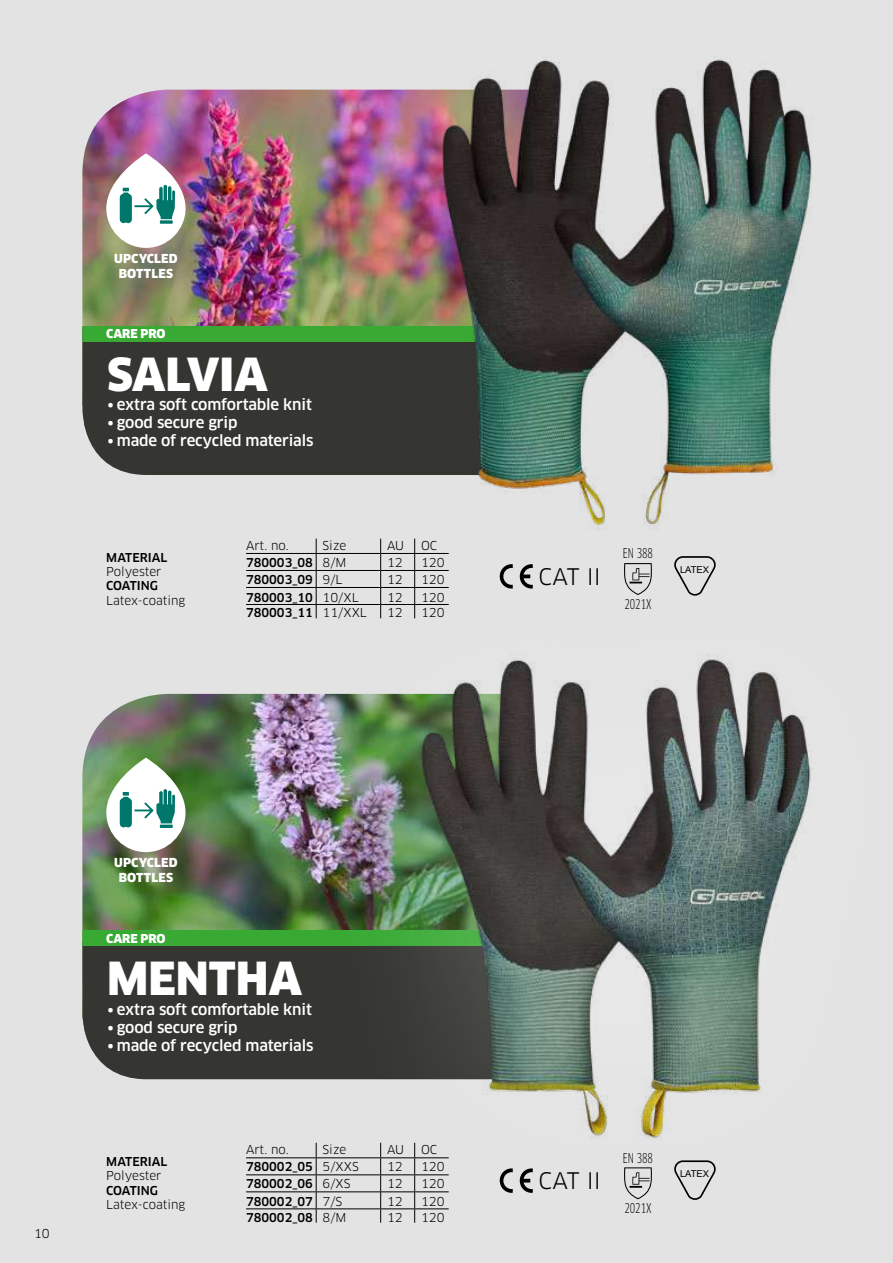
<style>
.page{position:relative;width:893px;height:1263px;background:#e3e3e3}
.page>*{position:absolute;margin:0;border:0;box-sizing:border-box;transform-origin:0 0}
.t1{font:900 44.55px "Clan OT";color:#fff}
.t2{font:22.35px "Clan OT";color:#000}
.t3{font:500 15px/18px "Clan OT";letter-spacing:-.01em;color:#fff}
.t4{font:condensed 13.2px "Clan Pro";color:#000}
.t5{font:900 12.15px/14.5px "Clan OT";letter-spacing:.01em;color:#fff;text-align:center}
.t6{font:500 12px "Clan OT";color:#000}
.t7{font:12px "Clan OT";color:#000}
.t8{font:900 12px "Clan OT";letter-spacing:-.01em;color:#fff}
.t9{font:9.45px "Arial";color:#000}
.s1{font-weight:400}
</style>
<div class="page">
<img style="left:82px;top:694px;width:190px;height:236px">
<div style="left:82px;top:946px;width:190px;height:133px;background:#353532"></div>
<div style="left:82px;top:930px;width:413px;height:16px;background:#38aa34"></div>
<hr style="left:246px;top:1157px;width:70px;height:1px;background:#000">
<hr style="left:246px;top:1174px;width:70px;height:1px;background:#000">
<hr style="left:246px;top:1191px;width:70px;height:1px;background:#000">
<hr style="left:246px;top:1208px;width:70px;height:1px;background:#000">
<div style="left:272px;top:518px;width:621px;height:745px;background:#fff;opacity:.25"></div>
<img style="left:365px;top:654px;width:498px;height:497px">
<svg style="left:500px;top:1168px;width:33px;height:25px"></svg>
<svg style="left:624px;top:1167px;width:28px;height:32px"></svg>
<svg style="left:673px;top:1159px;width:43px;height:42px"></svg>
<svg style="left:106px;top:758px;width:80px;height:94px;background:#dbe5d7"></svg>
<svg style="left:120px;top:789px;width:55px;height:39px;background:#8dc2bd"></svg>
<img style="left:82px;top:90px;width:290px;height:236px">
<div style="left:82px;top:342px;width:290px;height:133px;background:#353532"></div>
<div style="left:82px;top:326px;width:413px;height:16px;background:#38aa34"></div>
<img style="left:372px;top:59px;width:490px;height:475px">
<hr style="left:246px;top:553px;width:70px;height:1px;background:#000">
<hr style="left:316px;top:553px;width:65px;height:1px;background:#000">
<hr style="left:381px;top:553px;width:34px;height:1px;background:#000">
<hr style="left:415px;top:553px;width:34px;height:1px;background:#000">
<hr style="left:246px;top:570px;width:70px;height:1px;background:#000">
<hr style="left:316px;top:570px;width:65px;height:1px;background:#000">
<hr style="left:381px;top:570px;width:34px;height:1px;background:#000">
<hr style="left:415px;top:570px;width:34px;height:1px;background:#000">
<hr style="left:246px;top:587px;width:70px;height:1px;background:#000">
<hr style="left:316px;top:587px;width:65px;height:1px;background:#000">
<hr style="left:381px;top:587px;width:34px;height:1px;background:#000">
<hr style="left:415px;top:587px;width:34px;height:1px;background:#000">
<hr style="left:246px;top:604px;width:70px;height:1px;background:#000">
<hr style="left:316px;top:604px;width:65px;height:1px;background:#000">
<svg style="left:316px;top:539px;width:1px;height:79px"></svg>
<hr style="left:381px;top:604px;width:34px;height:1px;background:#000">
<svg style="left:380px;top:539px;width:1px;height:79px"></svg>
<hr style="left:415px;top:604px;width:34px;height:1px;background:#000">
<svg style="left:414px;top:539px;width:1px;height:79px"></svg>
<svg style="left:106px;top:153px;width:80px;height:95px;background:#e9dce1"></svg>
<svg style="left:160px;top:220px;width:13px;height:4px"></svg>
<svg style="left:120px;top:185px;width:55px;height:38px;background:#8bc1bb"></svg>
<svg style="left:500px;top:564px;width:33px;height:25px"></svg>
<svg style="left:673px;top:555px;width:43px;height:41px"></svg>
<svg style="left:624px;top:563px;width:28px;height:32px"></svg>
<p class="t5" style="left:114px;top:251px;width:65px">UPCYCLED<br>BOTTLES</p>
<p class="t8" style="left:106px;top:327px;width:61px">CARE PRO</p>
<h1 class="t1" style="left:107px;top:348px;width:162px">SALVIA</h1>
<p class="t3" style="left:106px;top:396px;width:209px">∙extra soft comfortable knit ∙good secure grip<br>∙made of recycled materials</p>
<p class="t6" style="left:106px;top:550px;width:63px">MATERIAL</p>
<p class="t7" style="left:106px;top:564px;width:57px">Polyester</p>
<p class="t6" style="left:106px;top:579px;width:53px">COATING</p>
<p class="t7" style="left:106px;top:593px;width:81px">Latex-coating</p>
<p class="t7" style="left:246px;top:539px;width:44px">Art. no.</p>
<p class="t7" style="left:323px;top:539px;width:25px">Size</p>
<p class="t7" style="left:387px;top:539px;width:19px">AU</p>
<p class="t7" style="left:421px;top:539px;width:18px">OC</p>
<p class="t6" style="left:246px;top:555px;width:102px">780003_08 <span class="s1">8/M</span></p>
<p class="t7" style="left:387px;top:555px;width:17px">12</p>
<p class="t7" style="left:421px;top:555px;width:25px">120</p>
<p class="t6" style="left:246px;top:572px;width:98px">780003_09 <span class="s1">9/L</span></p>
<p class="t7" style="left:387px;top:572px;width:17px">12</p>
<p class="t7" style="left:421px;top:572px;width:25px">120</p>
<p class="t6" style="left:246px;top:590px;width:114px">780003_10 <span class="s1">10/XL</span></p>
<p class="t7" style="left:387px;top:590px;width:17px">12</p>
<p class="t7" style="left:421px;top:590px;width:25px">120</p>
<p class="t6" style="left:246px;top:606px;width:122px">780003_11 <span class="s1">11/XXL</span></p>
<p class="t7" style="left:387px;top:606px;width:17px">12</p>
<p class="t7" style="left:421px;top:606px;width:25px">120</p>
<p class="t7" style="left:34px;top:1227px;width:17px">10</p>
<p class="t5" style="left:114px;top:856px;width:65px">UPCYCLED<br>BOTTLES</p>
<p class="t8" style="left:106px;top:931px;width:61px">CARE PRO</p>
<h1 class="t1" style="left:107px;top:952px;width:196px">MENTHA</h1>
<p class="t3" style="left:106px;top:1000px;width:209px">∙extra soft comfortable knit ∙good secure grip<br>∙made of recycled materials</p>
<p class="t6" style="left:106px;top:1154px;width:63px">MATERIAL</p>
<p class="t7" style="left:106px;top:1169px;width:57px">Polyester</p>
<p class="t6" style="left:106px;top:1183px;width:53px">COATING</p>
<p class="t7" style="left:106px;top:1197px;width:81px">Latex-coating</p>
<p class="t7" style="left:246px;top:1143px;width:44px">Art. no.</p>
<p class="t7" style="left:323px;top:1143px;width:25px">Size</p>
<p class="t7" style="left:387px;top:1143px;width:19px">AU</p>
<p class="t7" style="left:421px;top:1143px;width:18px">OC</p>
<p class="t6" style="left:246px;top:1159px;width:114px">780002_05 <span class="s1">5/XXS</span></p>
<p class="t7" style="left:387px;top:1159px;width:17px">12</p>
<p class="t7" style="left:421px;top:1159px;width:25px">120</p>
<p class="t6" style="left:246px;top:1176px;width:106px">780002_06 <span class="s1">6/XS</span></p>
<p class="t7" style="left:387px;top:1176px;width:17px">12</p>
<p class="t7" style="left:421px;top:1176px;width:25px">120</p>
<p class="t6" style="left:246px;top:1194px;width:98px">780002_07 <span class="s1">7/S</span></p>
<p class="t7" style="left:387px;top:1194px;width:17px">12</p>
<p class="t7" style="left:421px;top:1194px;width:25px">120</p>
<p class="t6" style="left:246px;top:1210px;width:102px">780002_08 <span class="s1">8/M</span></p>
<p class="t7" style="left:387px;top:1210px;width:17px">12</p>
<p class="t7" style="left:421px;top:1210px;width:25px">120</p>
<p class="t4" style="left:623px;top:546px;width:32px">EN 388</p>
<h2 class="t2" style="left:539px;top:563px;width:64px">CAT II</h2>
<p class="t9" style="left:680px;top:563px;width:31px">LATEX</p>
<p class="t4" style="left:624px;top:596px;width:29px">2021X</p>
<h2 class="t2" style="left:539px;top:1168px;width:64px">CAT II</h2>
<p class="t4" style="left:623px;top:1150px;width:32px">EN 388</p>
<p class="t4" style="left:624px;top:1201px;width:29px">2021X</p>
<p class="t9" style="left:680px;top:1167px;width:31px">LATEX</p>
</div>
